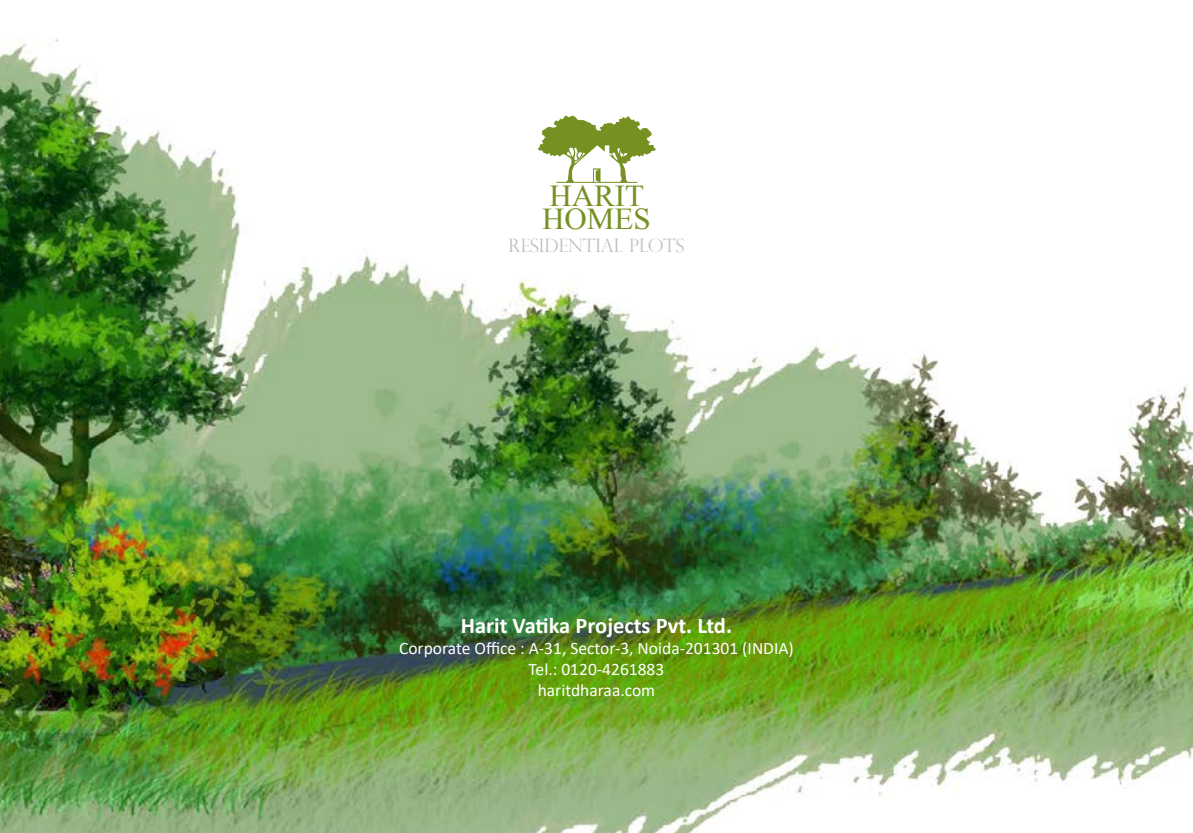
<style>
.page{position:relative;width:1193px;height:833px;background:#fff}
.page>*{position:absolute;margin:0;border:0;box-sizing:border-box;transform-origin:0 0}
.t1{font:31px/23.4px "Mongolian Baiti";color:#769122}
.t2{font:700 22.5px "Calibri";color:#fff}
.t3{font:300 18.5px "Perpetua Titling";color:#bcbec0}
.t4{font:17.5px/21px "Calibri";color:#fff;text-align:center}
</style>
<div class="page">
<img style="left:0;top:38px;width:1192px;height:794px">
<hr style="left:556px;top:182px;width:81px;height:1px;background:#769122">
<svg style="left:538px;top:116px;width:118px;height:66px"></svg>
<h1 class="t1" style="left:542px;top:184px;width:110px">HARIT<br>HOMES</h1>
<p class="t3" style="left:508px;top:234px;width:177px">RESIDENTIAL Plots</p>
<p class="t2" style="left:461px;top:609px;width:273px">Harit Vatika Projects Pvt. Ltd.</p>
<p class="t4" style="left:399px;top:637px;width:396px">Corporate Office : A-31, Sector-3, Noida-201301 (INDIA)<br>Tel.: 0120-4261883<br>haritdharaa.com</p>
</div>
